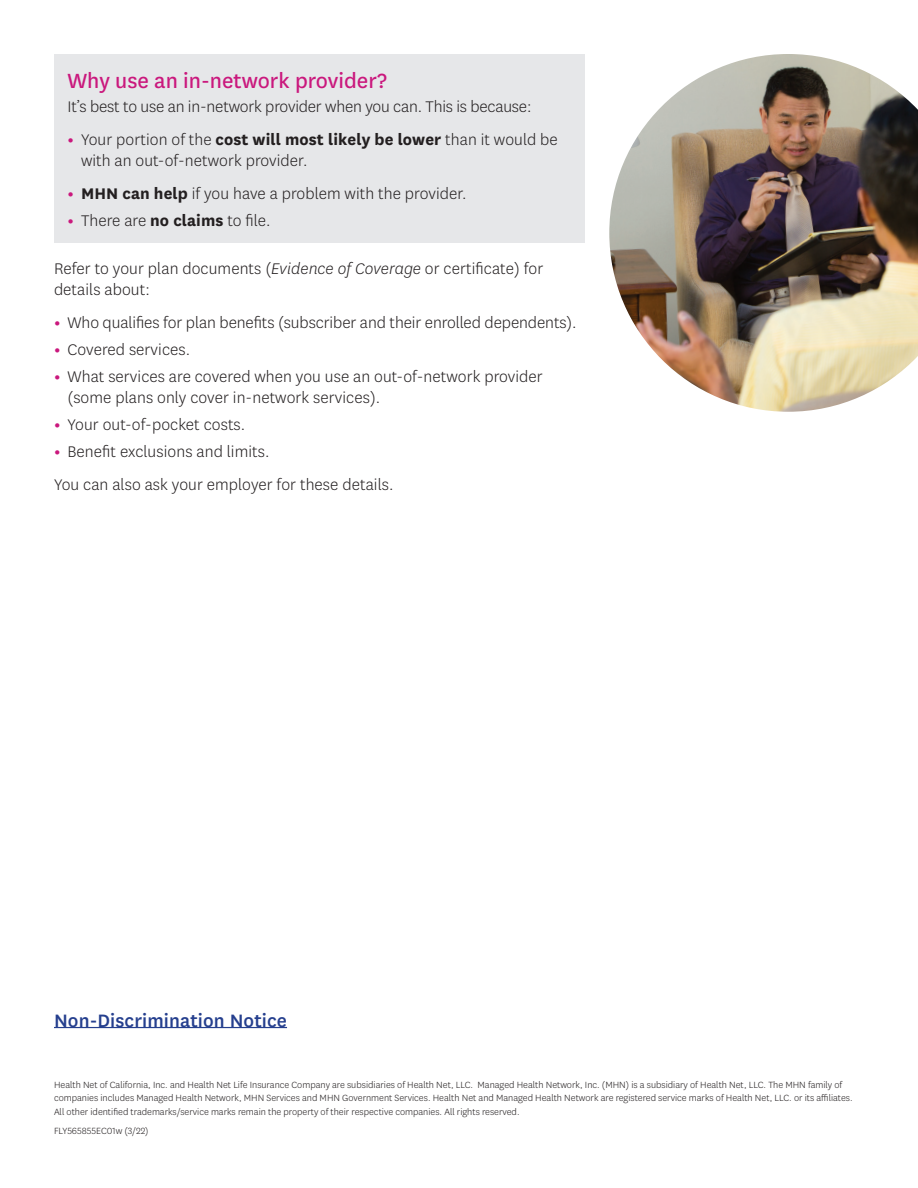
<style>
.page{position:relative;width:918px;height:1188px;background:#fff}
.page>*{position:absolute;margin:0;border:0;box-sizing:border-box;transform-origin:0 0}
.t1{font:24px "Centene Sans";color:#ca187d}
.t2{font:500 21px "Centene Sans";letter-spacing:.005em;color:#253f8e}
.t3{font:300 18px/21px "Centene Sans";letter-spacing:.005em;color:#231f20}
.t4{font:300 10.5px/13.5px "Centene Sans";color:#231f20}
.s1{font-weight:700;color:#ca187d}
.s2{font-weight:700}
.s3{font-style:italic}
</style>
<div class="page">
<div style="left:54px;top:54px;width:531px;height:189px;background:#e6e7e9"></div>
<hr style="left:54px;top:1027px;width:233px;height:1px;background:#253f8e">
<img style="left:609px;top:54px;width:309px;height:358px">
<h2 class="t1" style="left:68px;top:65px;width:321px">Why use an in-network provider?</h2>
<p class="t3" style="left:68px;top:95px;width:465px">It’s best to use an in-network provider when you can. This is because:</p>
<p class="t3" style="left:81px;top:128px;width:478px;text-indent:-14px"><span class="s1">•</span> Your portion of the <span class="s2">cost will most likely be lower</span> than it would be with an out-of-network provider.</p>
<p class="t3" style="left:68px;top:182px;width:401px"><span class="s1">•</span> <span class="s2">MHN can help</span> if you have a problem with the provider.</p>
<p class="t3" style="left:68px;top:209px;width:205px"><span class="s1">•</span> There are <span class="s2">no claims</span> to file.</p>
<p class="t3" style="left:54px;top:257px;width:491px">Refer to your plan documents (<span class="s3">Evidence of Coverage</span> or certificate) for details about:</p>
<p class="t3" style="left:54px;top:311px;width:524px"><span class="s1">•</span> Who qualifies for plan benefits (subscriber and their enrolled dependents).</p>
<p class="t3" style="left:54px;top:338px;width:138px"><span class="s1">•</span> Covered services.</p>
<p class="t3" style="left:68px;top:365px;width:477px;text-indent:-14px"><span class="s1">•</span> What services are covered when you use an out-of-network provider (some plans only cover in-network services).</p>
<p class="t3" style="left:54px;top:413px;width:193px"><span class="s1">•</span> Your out-of-pocket costs.</p>
<p class="t3" style="left:54px;top:440px;width:217px"><span class="s1">•</span> Benefit exclusions and limits.</p>
<p class="t3" style="left:54px;top:473px;width:341px">You can also ask your employer for these details.</p>
<p class="t2" style="left:54px;top:1006px;width:235px">Non-Discrimination Notice</p>
<p class="t4" style="left:54px;top:1078px;width:800px">Health Net of California, Inc. and Health Net Life Insurance Company are subsidiaries of Health Net, LLC. Managed Health Network, Inc. (MHN) is a subsidiary of Health Net, LLC. The MHN family of companies includes Managed Health Network, MHN Services and MHN Government Services. Health Net and Managed Health Network are registered service marks of Health Net, LLC. or its affiliates.<br>All other identified trademarks/service marks remain the property of their respective companies. All rights reserved.</p>
<p class="t4" style="left:54px;top:1124px;width:96px">FLY565855EC01w (3/22)</p>
</div>
